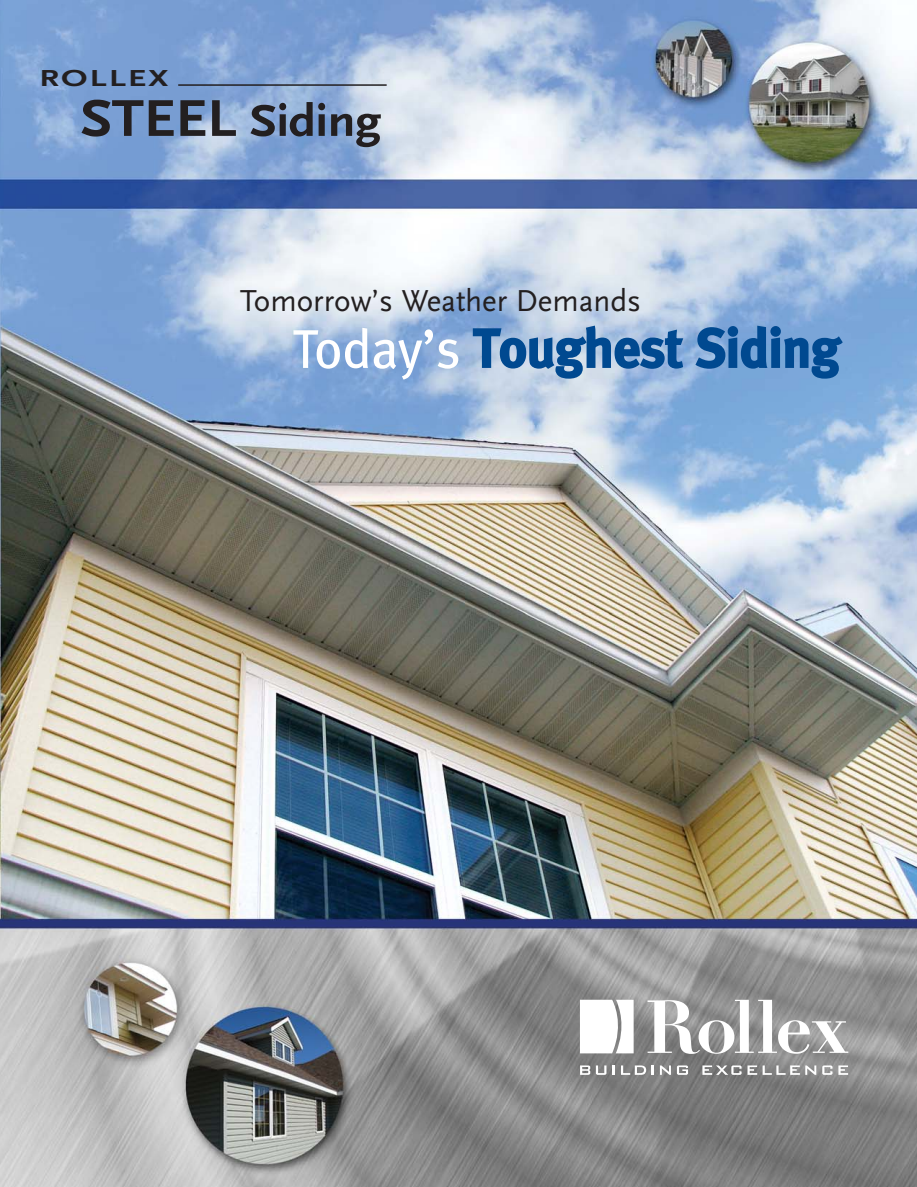
<style>
.page{position:relative;width:917px;height:1187px;background:#fff}
.page>*{position:absolute;margin:0;border:0;box-sizing:border-box;transform-origin:0 0}
.t1{font:700 54.75px "Meta";letter-spacing:-.015em;color:#004990}
.t2{font:700 46.35px "Scala Sans";letter-spacing:-.01em;color:#231f20;scale:1.11 1}
.t3{font:31.65px "Scala Sans";color:#231f20}
.t4{font:700 24.15px "Scala Sans";letter-spacing:.055em;color:#231f20;scale:1.43 1}
.s1{font-size:54px}
.s2{font-weight:400;color:#fff}
</style>
<div class="page">
<img style="left:0;top:0;width:916px;height:1187px">
<svg style="left:647px;top:1000px;width:201px;height:54px"></svg>
<svg style="left:579px;top:1000px;width:54px;height:53px"></svg>
<svg style="left:580px;top:1065px;width:26px;height:10px"></svg>
<svg style="left:612px;top:1065px;width:2px;height:10px"></svg>
<svg style="left:621px;top:1065px;width:32px;height:10px"></svg>
<svg style="left:659px;top:1065px;width:11px;height:10px"></svg>
<svg style="left:676px;top:1065px;width:12px;height:10px"></svg>
<svg style="left:702px;top:1065px;width:39px;height:10px"></svg>
<svg style="left:747px;top:1065px;width:52px;height:10px"></svg>
<svg style="left:805px;top:1065px;width:11px;height:10px"></svg>
<svg style="left:822px;top:1065px;width:10px;height:10px"></svg>
<svg style="left:838px;top:1065px;width:9px;height:10px"></svg>
<hr style="left:178px;top:84px;width:208px;height:2px;background:#231f20">
<p class="t4" style="left:39px;top:69px;width:92px">ROLLEX</p>
<h2 class="t2" style="left:80px;top:102px;width:272px"><span class="s1">STEEL</span> Siding</h2>
<p class="t3" style="left:240px;top:285px;width:402px">Tomorrow’s Weather Demands</p>
<h1 class="t1" style="left:292px;top:327px;width:549px"><span class="s2">Today’s</span> Toughest Siding</h1>
</div>
